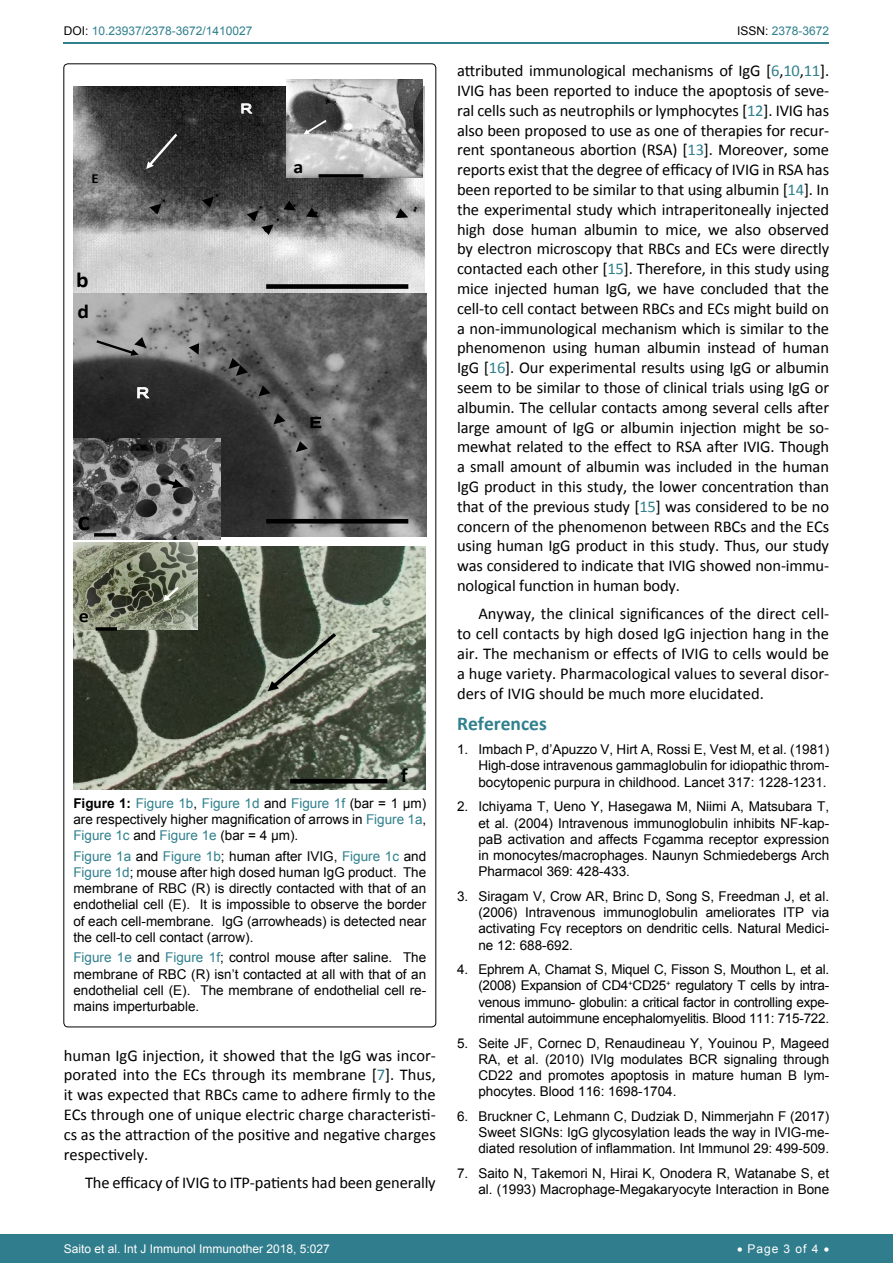
<style>
.page{position:relative;width:893px;height:1263px;background:#fff}
.page>*{position:absolute;margin:0;border:0;box-sizing:border-box;transform-origin:0 0}
.t1{font:700 27.6px "Calibri";color:#000;scale:1.08 1}
.t2{font:700 21.45px "Calibri";color:#000;scale:1.08 1}
.t3{font:700 19.95px "Calibri";color:#000;scale:1.08 1}
.t4{font:700 19.5px "Calibri";color:#30808d}
.t5{font:700 18.45px "Calibri";color:#000;scale:1.08 1}
.t6{font:16.5px/19.8px "Calibri";color:#000;text-align:justify}
.t7{font:15.3px "MS P Gothic";color:#000;scale:1.08 1}
.t8{font:15.3px "MS P Gothic";color:#fff;scale:1.08 1}
.t9{font:700 13.8px "Calibri";color:#000;scale:1.08 1}
.t10{font:13.8px "MS P Gothic";color:#fff;scale:1.08 1}
.t11{font:13.5px/16.2px "Arial";color:#000;text-align:justify}
.t12{font:12px "Arial";color:#fff}
.t13{font:12px "Arial";color:#30808d}
.s1{color:#000}
.s2{font-weight:700}
.s3{color:#30808d}
</style>
<div class="page">
<div style="left:0;top:1234px;width:893px;height:29px;background:#307d8d"></div>
<hr style="left:64px;top:43px;width:765px;height:1px;background:#30808d">
<img style="left:73px;top:86px;width:353px;height:451px">
<img style="left:73px;top:438px;width:147px;height:101px">
<svg style="left:157px;top:476px;width:27px;height:12px"></svg>
<svg style="left:189px;top:343px;width:10px;height:12px"></svg>
<svg style="left:258px;top:385px;width:13px;height:11px"></svg>
<svg style="left:273px;top:413px;width:13px;height:11px"></svg>
<svg style="left:296px;top:440px;width:13px;height:12px"></svg>
<svg style="left:229px;top:357px;width:20px;height:19px"></svg>
<svg style="left:94px;top:533px;width:22px;height:4px"></svg>
<div style="left:266px;top:519px;width:142px;height:5px;background:#000"></div>
<svg style="left:311px;top:417px;width:10px;height:11px"></svg>
<div style="left:266px;top:284px;width:142px;height:5px;background:#000"></div>
<img style="left:286px;top:80px;width:136px;height:98px">
<svg style="left:319px;top:174px;width:44px;height:4px"></svg>
<svg style="left:304px;top:118px;width:25px;height:16px"></svg>
<svg style="left:146px;top:131px;width:34px;height:38px"></svg>
<svg style="left:149px;top:204px;width:12px;height:11px"></svg>
<svg style="left:201px;top:197px;width:13px;height:11px"></svg>
<svg style="left:246px;top:210px;width:28px;height:26px"></svg>
<svg style="left:283px;top:201px;width:13px;height:9px"></svg>
<svg style="left:306px;top:208px;width:13px;height:9px"></svg>
<svg style="left:396px;top:209px;width:12px;height:9px"></svg>
<svg style="left:241px;top:104px;width:11px;height:10px"></svg>
<svg style="left:137px;top:387px;width:13px;height:11px"></svg>
<svg style="left:94px;top:337px;width:52px;height:19px"></svg>
<img style="left:73px;top:546px;width:352px;height:244px">
<img style="left:73px;top:542px;width:125px;height:88px">
<svg style="left:163px;top:585px;width:18px;height:16px"></svg>
<svg style="left:268px;top:630px;width:72px;height:61px;background:#6e7566"></svg>
<svg style="left:96px;top:627px;width:21px;height:4px"></svg>
<div style="left:290px;top:779px;width:97px;height:5px;background:#000"></div>
<p class="t13" style="left:64px;top:23px;width:190px"><span class="s1">DOI:</span> 10.23937/2378-3672/1410027</p>
<p class="t13" style="left:737px;top:23px;width:94px"><span class="s1">ISSN:</span> 2378-3672</p>
<p class="t9" style="left:92px;top:170px;width:8px">E</p>
<h2 class="t2" style="left:76px;top:266px;width:13px">b</h2>
<p class="t3" style="left:77px;top:299px;width:12px">d</p>
<p class="t8" style="left:136px;top:385px;width:13px">Ｒ</p>
<h1 class="t1" style="left:77px;top:503px;width:13px">c</h1>
<p class="t5" style="left:79px;top:604px;width:11px">e</p>
<p class="t10" style="left:241px;top:101px;width:12px">Ｒ</p>
<p class="t5" style="left:293px;top:156px;width:11px">a</p>
<p class="t7" style="left:310px;top:415px;width:12px">Ｅ</p>
<p class="t3" style="left:401px;top:763px;width:8px">f</p>
<p class="t11" style="left:73px;top:795px;width:354px"><span class="s2">Figure 1:</span> <span class="s3">Figure 1b</span>, <span class="s3">Figure 1d</span> and <span class="s3">Figure 1f</span> (bar = 1 µm) are respectively higher magnification of arrows in <span class="s3">Figure 1a</span>, <span class="s3">Figure 1c</span> and <span class="s3">Figure 1e</span> (bar = 4 µm).</p>
<p class="t11" style="left:73px;top:848px;width:354px"><span class="s3">Figure 1a</span> and <span class="s3">Figure 1b</span>; human after IVIG, <span class="s3">Figure 1c</span> and <span class="s3">Figure 1d</span>; mouse after high dosed human IgG product. The membrane of RBC (R) is directly contacted with that of an endothelial cell (E). It is impossible to observe the border of each cell-membrane. IgG (arrowheads) is detected near the cell-to cell contact (arrow).</p>
<p class="t11" style="left:73px;top:949px;width:354px"><span class="s3">Figure 1e</span> and <span class="s3">Figure 1f</span>; control mouse after saline. The membrane of RBC (R) isn’t contacted at all with that of an endothelial cell (E). The membrane of endothelial cell re&shy;mains imperturbable.</p>
<p class="t6" style="left:64px;top:1045px;width:374px">human IgG injection, it showed that the IgG was incor&shy;porated into the ECs through its membrane [<span class="s3">7</span>]. Thus, it was expected that RBCs came to adhere firmly to the ECs through one of unique electric charge characteristi&shy;cs as the attraction of the positive and negative charges respectively.</p>
<p class="t6" style="left:85px;top:1172px;width:352px">The efficacy of IVIG to ITP-patients had been generally</p>
<p class="t6" style="left:457px;top:61px;width:374px">attributed immunological mechanisms of IgG [<span class="s3">6</span>,<span class="s3">10</span>,<span class="s3">11</span>].<br>IVIG has been reported to induce the apoptosis of seve&shy;ral cells such as neutrophils or lymphocytes [<span class="s3">12</span>]. IVIG has also been proposed to use as one of therapies for recur&shy;rent spontaneous abortion (RSA) [<span class="s3">13</span>]. Moreover, some reports exist that the degree of efficacy of IVIG in RSA has been reported to be similar to that using albumin [<span class="s3">14</span>]. In the experimental study which intraperitoneally injected high dose human albumin to mice, we also observed by electron microscopy that RBCs and ECs were directly contacted each other [<span class="s3">15</span>]. Therefore, in this study using mice injected human IgG, we have concluded that the cell-to cell contact between RBCs and ECs might build on a non-immunological mechanism which is similar to the phenomenon using human albumin instead of human IgG [<span class="s3">16</span>]. Our experimental results using IgG or albumin seem to be similar to those of clinical trials using IgG or albumin. The cellular contacts among several cells after large amount of IgG or albumin injection might be so&shy;mewhat related to the effect to RSA after IVIG. Though a small amount of albumin was included in the human IgG product in this study, the lower concentration than that of the previous study [<span class="s3">15</span>] was considered to be no concern of the phenomenon between RBCs and the ECs using human IgG product in this study. Thus, our study was considered to indicate that IVIG showed non-immu&shy;nological function in human body.</p>
<p class="t6" style="left:457px;top:604px;width:374px;text-indent:21px">Anyway, the clinical significances of the direct cell&shy;to cell contacts by high dosed IgG injection hang in the air. The mechanism or effects of IVIG to cells would be a huge variety. Pharmacological values to several disor&shy;ders of IVIG should be much more elucidated.</p>
<p class="t4" style="left:457px;top:711px;width:91px">References</p>
<p class="t11" style="left:478px;top:741px;width:352px;text-indent:-21px">1. Imbach P, d’Apuzzo V, Hirt A, Rossi E, Vest M, et al. (1981)<br>High-dose intravenous gammaglobulin for idiopathic throm&shy;bocytopenic purpura in childhood. Lancet 317: 1228-1231.</p>
<p class="t11" style="left:478px;top:799px;width:352px;text-indent:-21px">2. Ichiyama T, Ueno Y, Hasegawa M, Niimi A, Matsubara T, et al. (2004) Intravenous immunoglobulin inhibits NF-kap&shy;paB activation and affects Fcgamma receptor expression in monocytes/macrophages. Naunyn Schmiedebergs Arch Pharmacol 369: 428-433.</p>
<p class="t11" style="left:478px;top:888px;width:352px;text-indent:-21px">3. Siragam V, Crow AR, Brinc D, Song S, Freedman J, et al. (2006) Intravenous immunoglobulin ameliorates ITP via activating Fcγ receptors on dendritic cells. Natural Medici&shy;ne 12: 688-692.</p>
<p class="t11" style="left:478px;top:961px;width:352px;text-indent:-21px">4. Ephrem A, Chamat S, Miquel C, Fisson S, Mouthon L, et al. (2008) Expansion of CD4<sup>+</sup>CD25<sup>+</sup> regulatory T cells by intra&shy;venous immuno- globulin: a critical factor in controlling expe&shy;rimental autoimmune encephalomyelitis. Blood 111: 715-722.</p>
<p class="t11" style="left:478px;top:1035px;width:352px;text-indent:-21px">5. Seite JF, Cornec D, Renaudineau Y, Youinou P, Mageed RA, et al. (2010) IVIg modulates BCR signaling through CD22 and promotes apoptosis in mature human B lym&shy;phocytes. Blood 116: 1698-1704.</p>
<p class="t11" style="left:478px;top:1108px;width:352px;text-indent:-21px">6. Bruckner C, Lehmann C, Dudziak D, Nimmerjahn F (2017)<br>Sweet SIGNs: IgG glycosylation leads the way in IVIG-me&shy;diated resolution of inflammation. Int Immunol 29: 499-509.</p>
<p class="t11" style="left:457px;top:1165px;width:374px;text-align:right">7. Saito N, Takemori N, Hirai K, Onodera R, Watanabe S, et al. (1993) Macrophage-Megakaryocyte Interaction in Bone</p>
<p class="t12" style="left:64px;top:1241px;width:268px">Saito et al. Int J Immunol Immunother 2018, 5:027</p>
<p class="t12" style="left:737px;top:1241px;width:94px">• Page 3 of 4 •</p>
</div>
